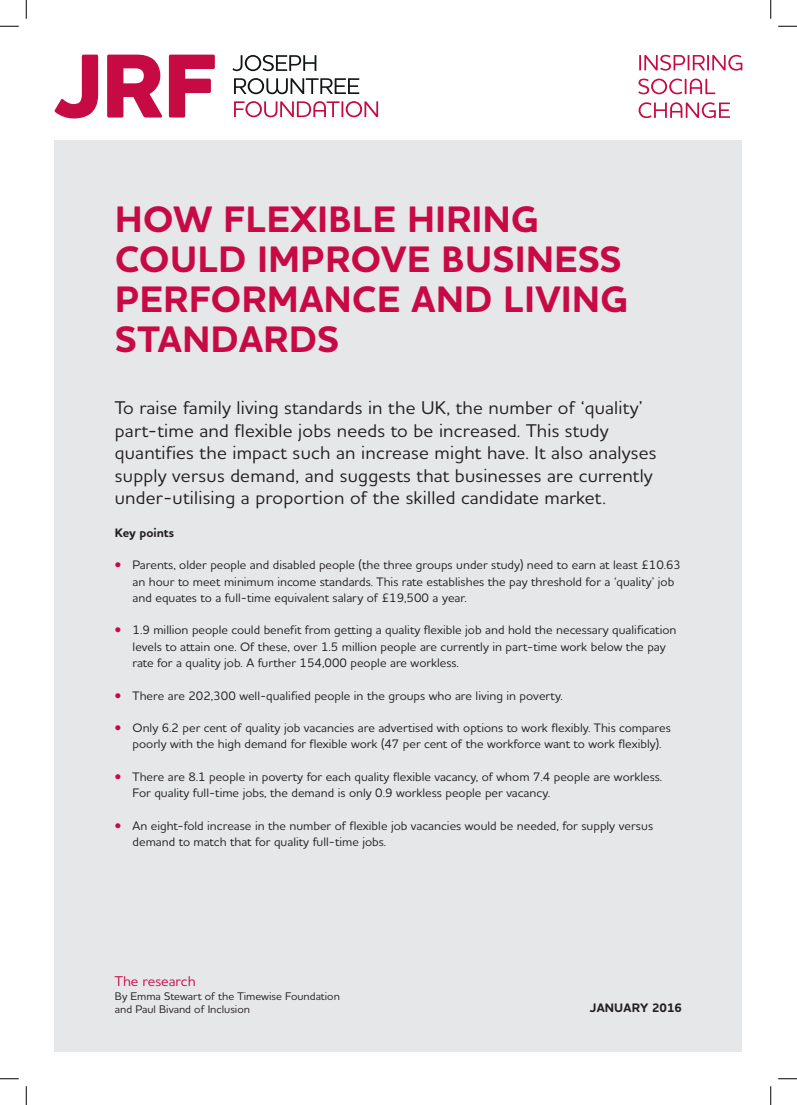
<style>
.page{position:relative;width:797px;height:1105px;background:#fff}
.page>*{position:absolute;margin:0;border:0;box-sizing:border-box;transform-origin:0 0}
.Summary_title{font:700 37.5px/40px "Houschka Alt Pro";letter-spacing:.015em;color:#c70a45}
.Standfirst{font:500 18.75px/22.5px "Houschka Alt Pro";letter-spacing:.01em;color:#231f20}
.The_research{font:500 14.38px "Houschka Alt Pro";color:#c70a45}
.t1{font:500 12.5px/16.2px "Houschka Alt Pro";color:#231f20}
.Date{font:700 12.5px "Houschka Alt Pro";letter-spacing:.015em;color:#231f20}
.Body___bold{font:700 12.5px "Houschka Alt Pro";color:#231f20}
.Research_team{font:500 11.25px/13.8px "Houschka Alt Pro";color:#231f20}
.s1{font-weight:700;color:#c70a45}
</style>
<div class="page">
<svg style="left:55px;top:55px;width:43px;height:63px"></svg>
<svg style="left:107px;top:55px;width:55px;height:63px"></svg>
<svg style="left:169px;top:55px;width:46px;height:63px"></svg>
<svg style="left:232px;top:55px;width:84px;height:16px"></svg>
<svg style="left:234px;top:78px;width:125px;height:16px"></svg>
<svg style="left:234px;top:101px;width:144px;height:16px"></svg>
<svg style="left:639px;top:55px;width:103px;height:16px"></svg>
<svg style="left:638px;top:79px;width:77px;height:15px"></svg>
<svg style="left:638px;top:102px;width:92px;height:16px"></svg>
<div style="left:55px;top:140px;width:687px;height:911px;background:#e6e7e9"></div>
<svg style="left:0;top:25px;width:19px;height:2px"></svg>
<svg style="left:778px;top:25px;width:19px;height:2px"></svg>
<svg style="left:0;top:1078px;width:19px;height:1px"></svg>
<svg style="left:778px;top:1078px;width:19px;height:1px"></svg>
<svg style="left:25px;top:0;width:2px;height:19px"></svg>
<svg style="left:25px;top:1086px;width:2px;height:19px"></svg>
<svg style="left:770px;top:0;width:1px;height:19px"></svg>
<svg style="left:770px;top:1086px;width:1px;height:19px"></svg>
<p class="Summary_title" style="left:115px;top:200px;width:515px">HOW FLEXIBLE HIRING<br>COULD IMPROVE BUSINESS<br>PERFORMANCE AND LIVING<br>STANDARDS</p>
<p class="Standfirst" style="left:115px;top:396px;width:543px">To raise family living standards in the UK, the number of ‘quality’ part-time and flexible jobs needs to be increased. This study quantifies the impact such an increase might have. It also analyses supply versus demand, and suggests that businesses are currently under-utilising a proportion of the skilled candidate market.</p>
<p class="Body___bold" style="left:115px;top:525px;width:61px">Key points</p>
<p class="t1" style="left:133px;top:557px;width:550px;text-indent:-18px"><span class="s1">•</span> Parents, older people and disabled people (the three groups under study) need to earn at least £10.63 an hour to meet minimum income standards. This rate establishes the pay threshold for a ‘quality’ job and equates to a full-time equivalent salary of £19,500 a year.</p>
<p class="t1" style="left:133px;top:622px;width:545px;text-indent:-18px"><span class="s1">•</span> 1.9 million people could benefit from getting a quality flexible job and hold the necessary qualification levels to attain one. Of these, over 1.5 million people are currently in part-time work below the pay rate for a quality job. A further 154,000 people are workless.</p>
<p class="t1" style="left:115px;top:687px;width:449px"><span class="s1">•</span> There are 202,300 well-qualified people in the groups who are living in poverty.</p>
<p class="t1" style="left:133px;top:719px;width:539px;text-indent:-18px"><span class="s1">•</span> Only 6.2 per cent of quality job vacancies are advertised with options to work flexibly. This compares poorly with the high demand for flexible work (47 per cent of the workforce want to work flexibly).</p>
<p class="t1" style="left:133px;top:768px;width:531px;text-indent:-18px"><span class="s1">•</span> There are 8.1 people in poverty for each quality flexible vacancy, of whom 7.4 people are workless.<br>For quality full-time jobs, the demand is only 0.9 workless people per vacancy.</p>
<p class="t1" style="left:133px;top:817px;width:522px;text-indent:-18px"><span class="s1">•</span> An eight-fold increase in the number of flexible job vacancies would be needed, for supply versus demand to match that for quality full-time jobs.</p>
<p class="The_research" style="left:115px;top:972px;width:82px">The research</p>
<p class="Research_team" style="left:115px;top:988px;width:226px">By Emma Stewart of the Timewise Foundation and Paul Bivand of Inclusion</p>
<p class="Date" style="left:590px;top:1000px;width:94px">JANUARY 2016</p>
</div>
